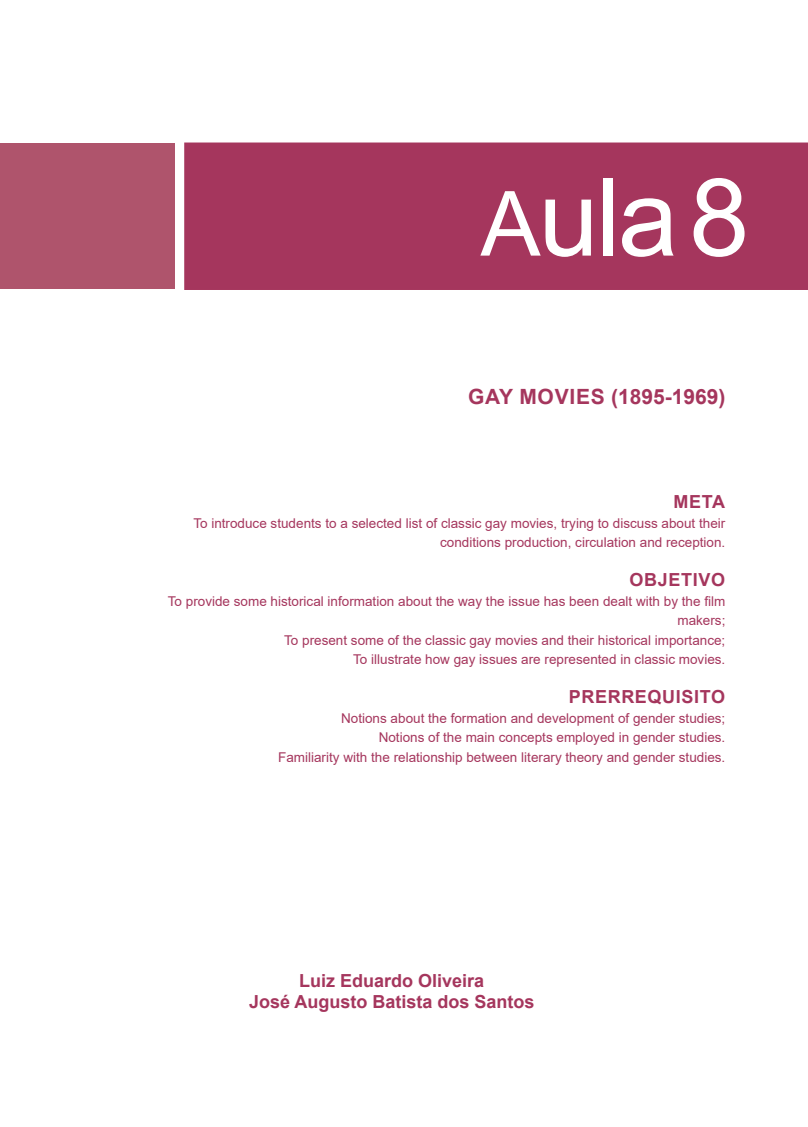
<style>
.page{position:relative;width:808px;height:1127px;background:#fff}
.page>*{position:absolute;margin:0;border:0;box-sizing:border-box;transform-origin:0 0}
.t1{font:108px "Arial";color:#fff}
.t2{font:700 21px "Arial";color:#a5365d}
.t3{font:700 18px/21px "Arial";color:#a5365d;text-align:center}
.t4{font:700 18px "Arial";letter-spacing:.035em;color:#a5365d}
.t5{font:13.5px/19.5px "Arial";color:#a5365d;text-align:right}
.s1{font-size:90px}
</style>
<div class="page">
<div style="left:185px;top:143px;width:622px;height:146px;background:#a5365d"></div>
<div style="left:184px;top:142px;width:624px;height:148px;border:2px solid #a5365d"></div>
<div style="left:0;top:143px;width:174px;height:146px;background:#af546c"></div>
<h1 class="t1" style="left:480px;top:143px;width:270px"><span class="s1">A</span>ula8</h1>
<h2 class="t2" style="left:468px;top:381px;width:259px">GAY MOVIES (1895-1969)</h2>
<h3 class="t3" style="left:673px;top:492px;width:53px">META</h3>
<p class="t5" style="left:193px;top:513px;width:533px">To introduce students to a selected list of classic gay movies, trying to discuss about their conditions production, circulation and reception.</p>
<h3 class="t4" style="left:630px;top:567px;width:97px">OBJETIVO</h3>
<p class="t5" style="left:168px;top:591px;width:559px">To provide some historical information about the way the issue has been dealt with by the film makers;<br>To present some of the classic gay movies and their historical importance;<br>To illustrate how gay issues are represented in classic movies.</p>
<h3 class="t4" style="left:569px;top:684px;width:158px">PRERREQUISITO</h3>
<p class="t5" style="left:278px;top:708px;width:449px">Notions about the formation and development of gender studies;<br>Notions of the main concepts employed in gender studies.<br>Familiarity with the relationship between literary theory and gender studies.</p>
<h3 class="t3" style="left:249px;top:970px;width:287px">Luiz Eduardo Oliveira<br>José Augusto Batista dos Santos</h3>
</div>
